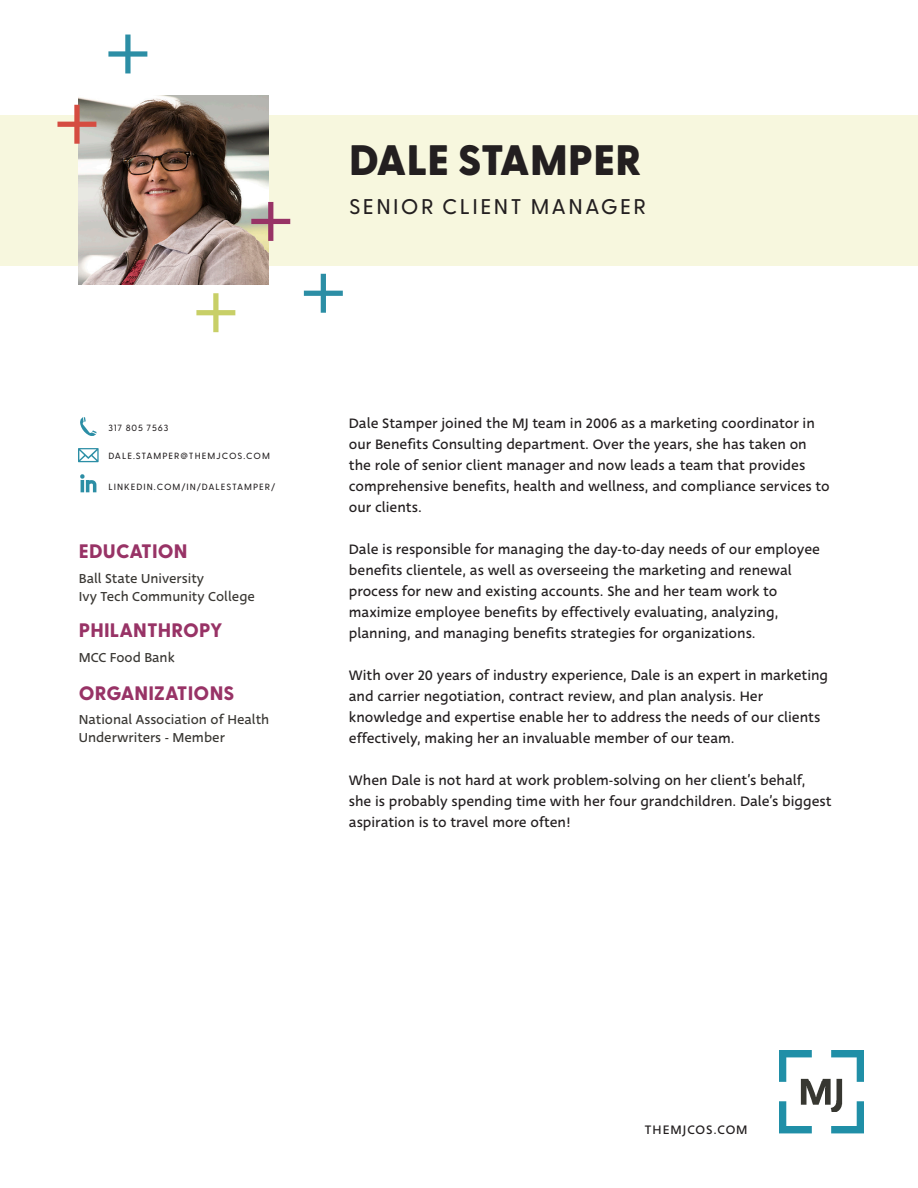
<style>
.page{position:relative;width:918px;height:1188px;background:#fff}
.page>*{position:absolute;margin:0;border:0;box-sizing:border-box;transform-origin:0 0}
.Name{font:800 42.6px "Greycliff CF";letter-spacing:.005em;color:#231f20}
.Job_Title{font:500 21.3px "Greycliff CF";letter-spacing:.11em;color:#231f20}
.Sidebar_Body{font:800 19.5px "Greycliff CF";letter-spacing:.01em;color:#983366}
.Sidebar_Title{font:800 19.5px "Greycliff CF";letter-spacing:.01em;color:#983366}
.t1{font:15px/21px "Deva Ideal";color:#231f20}
.Sidebar_Body-2{font:14.25px "Deva Ideal";color:#3a3834}
.t2{font:13.5px "Deva Ideal";letter-spacing:.075em;color:#231f20}
.Job_Title-2{font:500 9px "Greycliff CF";letter-spacing:.11em;color:#231f20}
</style>
<div class="page">
<div style="left:0;top:115px;width:918px;height:151px;background:#f7f7de"></div>
<img style="left:79px;top:96px;width:189px;height:189px">
<img style="left:780px;top:1050px;width:84px;height:84px">
<svg style="left:304px;top:274px;width:39px;height:39px"></svg>
<svg style="left:108px;top:35px;width:39px;height:38px"></svg>
<svg style="left:57px;top:105px;width:39px;height:39px"></svg>
<svg style="left:196px;top:293px;width:39px;height:39px"></svg>
<svg style="left:80px;top:417px;width:17px;height:19px"></svg>
<svg style="left:78px;top:448px;width:21px;height:14px"></svg>
<svg style="left:80px;top:474px;width:16px;height:18px"></svg>
<svg style="left:251px;top:202px;width:39px;height:39px"></svg>
<p class="Name" style="left:349px;top:127px;width:294px">DALE STAMPER</p>
<p class="Job_Title" style="left:349px;top:191px;width:299px">SENIOR CLIENT MANAGER</p>
<p class="Job_Title-2" style="left:108px;top:421px;width:61px">317 805 7563</p>
<p class="Job_Title-2" style="left:108px;top:449px;width:163px">DALE.STAMPER@THEMJCOS.COM</p>
<p class="Job_Title-2" style="left:108px;top:481px;width:168px">LINKEDIN.COM/IN/DALESTAMPER/</p>
<p class="Sidebar_Title" style="left:79px;top:536px;width:110px">EDUCATION</p>
<p class="Sidebar_Body-2" style="left:79px;top:569px;width:127px">Ball State University</p>
<p class="Sidebar_Body-2" style="left:79px;top:587px;width:178px">Ivy Tech Community College</p>
<p class="Sidebar_Body" style="left:79px;top:616px;width:145px">PHILANTHROPY</p>
<p class="Sidebar_Body-2" style="left:79px;top:648px;width:97px">MCC Food Bank</p>
<p class="Sidebar_Body" style="left:79px;top:678px;width:157px">ORGANIZATIONS</p>
<p class="Sidebar_Body-2" style="left:79px;top:711px;width:192px">National Association of Health</p>
<p class="Sidebar_Body-2" style="left:79px;top:729px;width:148px">Underwriters - Member</p>
<p class="t1" style="left:349px;top:413px;width:482px">Dale Stamper joined the MJ team in 2006 as a marketing coordinator in our Benefits Consulting department. Over the years, she has taken on the role of senior client manager and now leads a team that provides comprehensive benefits, health and wellness, and compliance services to our clients.</p>
<p class="t1" style="left:349px;top:539px;width:473px">Dale is responsible for managing the day-to-day needs of our employee benefits clientele, as well as overseeing the marketing and renewal process for new and existing accounts. She and her team work to maximize employee benefits by effectively evaluating, analyzing, planning, and managing benefits strategies for organizations.</p>
<p class="t1" style="left:349px;top:665px;width:481px">With over 20 years of industry experience, Dale is an expert in marketing and carrier negotiation, contract review, and plan analysis. Her knowledge and expertise enable her to address the needs of our clients effectively, making her an invaluable member of our team.</p>
<p class="t1" style="left:349px;top:770px;width:484px">When Dale is not hard at work problem-solving on her client’s behalf, she is probably spending time with her four grandchildren. Dale’s biggest aspiration is to travel more often!</p>
<p class="t2" style="left:645px;top:1121px;width:104px">THEMJCOS.COM</p>
</div>
